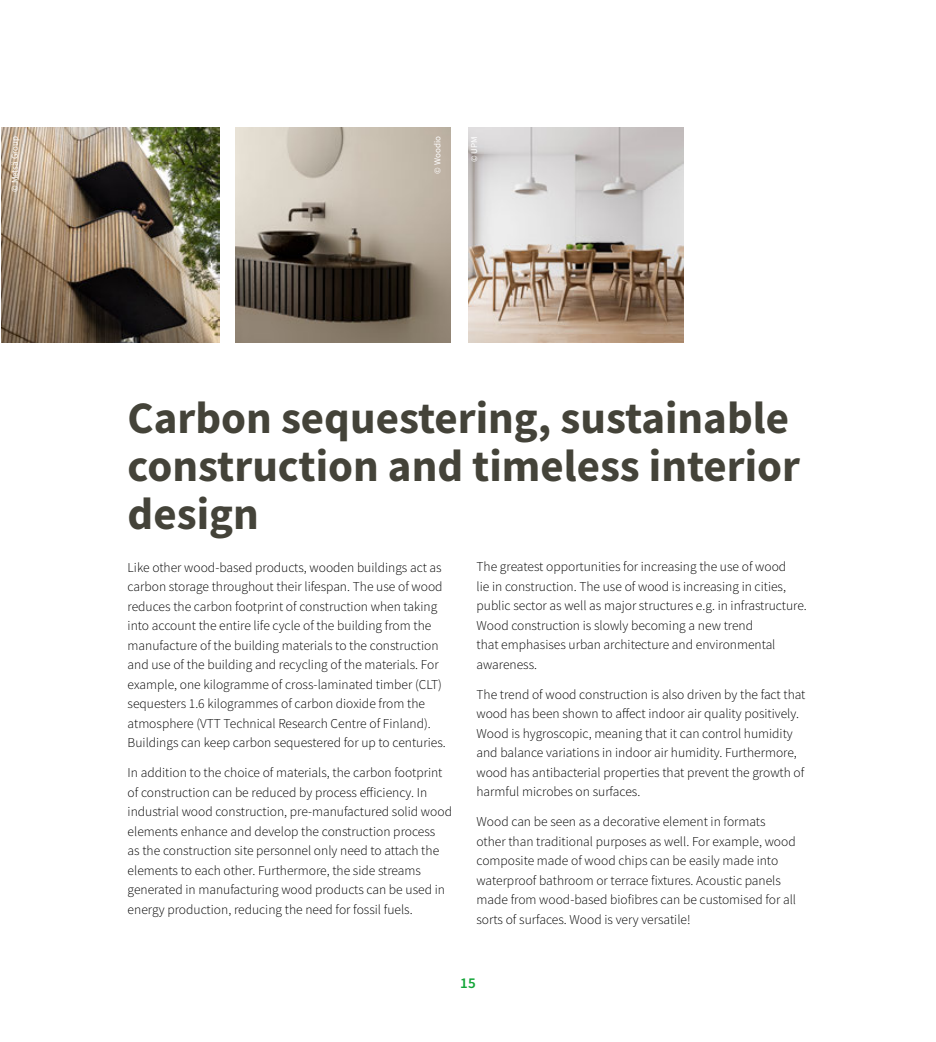
<style>
.page{position:relative;width:936px;height:1042px;background:#fff}
.page>*{position:absolute;margin:0;border:0;box-sizing:border-box;transform-origin:0 0}
.t1{font:700 45px/48px "Source Sans Pro";color:#444339}
.t2{font:600 15px "Source Sans Pro";color:#13a538}
.t3{font:300 13.5px/19.5px "Source Sans Pro";color:#000}
.t4{font:9px "Source Sans Pro";color:#fff}
</style>
<div class="page">
<img style="left:235px;top:128px;width:215px;height:215px">
<img style="left:468px;top:128px;width:215px;height:215px">
<img style="left:2px;top:128px;width:218px;height:215px">
<p class="t4" style="left:431px;top:173px;width:39px;rotate:-90deg">© Woodio</p>
<p class="t4" style="left:9px;top:192px;width:57px;rotate:-90deg">© Metsä Group</p>
<p class="t4" style="left:468px;top:162px;width:27px;rotate:-90deg">© UPM</p>
<h1 class="t1" style="left:128px;top:393px;width:674px">Carbon sequestering, sustainable construction and timeless interior design</h1>
<p class="t3" style="left:128px;top:557px;width:319px">Like other wood-based products, wooden buildings act as carbon storage throughout their lifespan. The use of wood reduces the carbon footprint of construction when taking into account the entire life cycle of the building from the manufacture of the building materials to the construction and use of the building and recycling of the materials. For example, one kilogramme of cross-laminated timber (CLT) sequesters 1.6 kilogrammes of carbon dioxide from the atmosphere (VTT Technical Research Centre of Finland).<br>Buildings can keep carbon sequestered for up to centuries.</p>
<p class="t3" style="left:128px;top:763px;width:326px">In addition to the choice of materials, the carbon footprint of construction can be reduced by process efficiency. In industrial wood construction, pre-manufactured solid wood elements enhance and develop the construction process<br>as the construction site personnel only need to attach the elements to each other. Furthermore, the side streams generated in manufacturing wood products can be used in energy production, reducing the need for fossil fuels.</p>
<p class="t3" style="left:476px;top:557px;width:332px">The greatest opportunities for increasing the use of wood<br>lie in construction. The use of wood is increasing in cities, public sector as well as major structures e.g. in infrastructure.<br>Wood construction is slowly becoming a new trend<br>that emphasises urban architecture and environmental awareness.</p>
<p class="t3" style="left:476px;top:685px;width:330px">The trend of wood construction is also driven by the fact that wood has been shown to affect indoor air quality positively.<br>Wood is hygroscopic, meaning that it can control humidity and balance variations in indoor air humidity. Furthermore, wood has antibacterial properties that prevent the growth of harmful microbes on surfaces.</p>
<p class="t3" style="left:476px;top:812px;width:321px">Wood can be seen as a decorative element in formats other than traditional purposes as well. For example, wood composite made of wood chips can be easily made into waterproof bathroom or terrace fixtures. Acoustic panels made from wood-based biofibres can be customised for all sorts of surfaces. Wood is very versatile!</p>
<p class="t2" style="left:460px;top:973px;width:17px">15</p>
</div>
